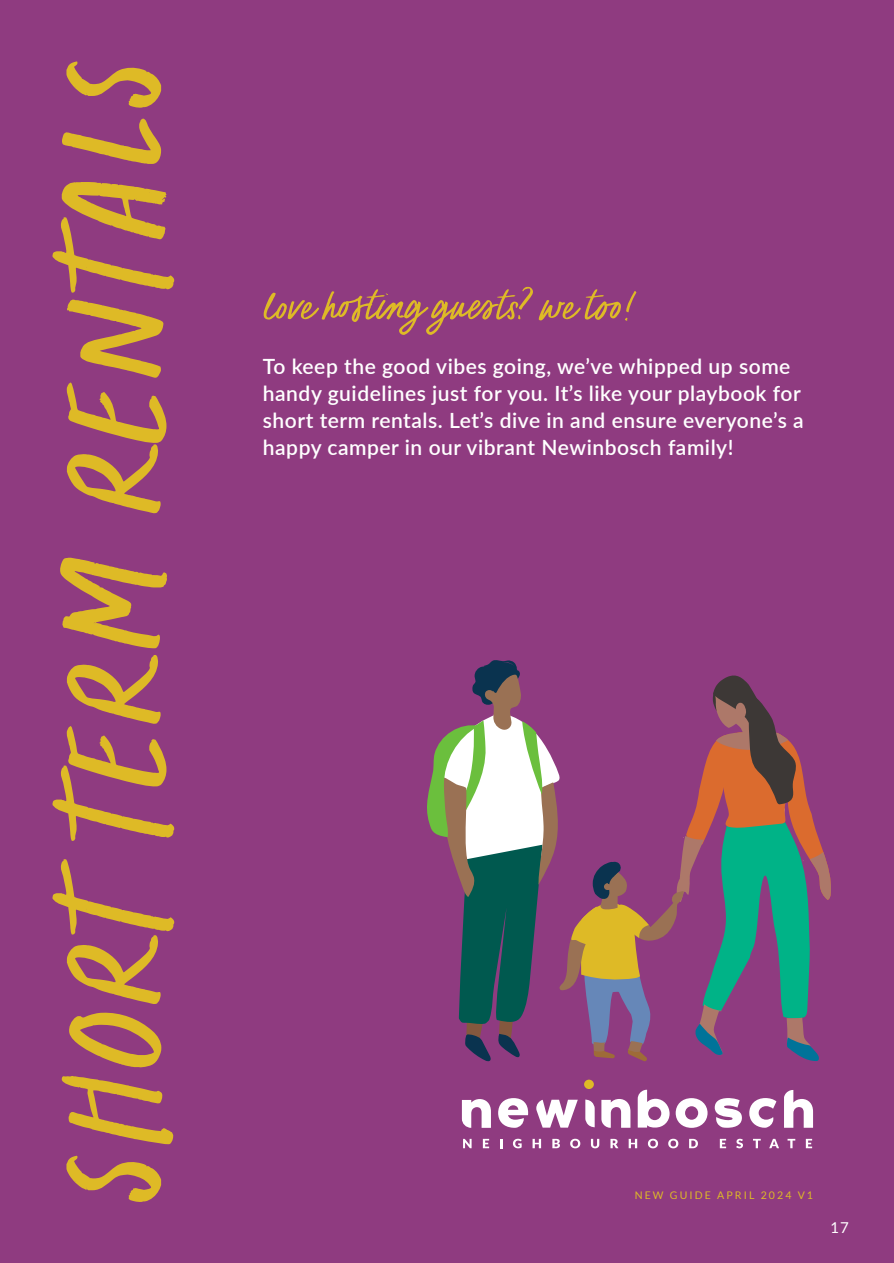
<style>
.page{position:relative;width:894px;height:1263px;background:#fff}
.page>*{position:absolute;margin:0;border:0;box-sizing:border-box;transform-origin:0 0}
.t1{font:223.5px "Oranges And Lemons Caps";letter-spacing:.015em;color:#deba26}
.t2{font:60px "Oranges And Lemons Script";color:#deba26}
.t3{font:600 21px/27px "Lato";letter-spacing:.025em;color:#fff}
.t4{font:15px "Lato";color:#fff}
.t5{font:10.5px "Lato";letter-spacing:.2em;color:#deba26}
</style>
<div class="page">
<div style="left:0;top:0;width:893px;height:1263px;background:#8f3b80"></div>
<svg style="left:427px;top:660px;width:404px;height:402px"></svg>
<svg style="left:463px;top:1139px;width:8px;height:9px"></svg>
<svg style="left:482px;top:1139px;width:7px;height:9px"></svg>
<svg style="left:500px;top:1139px;width:2px;height:9px"></svg>
<svg style="left:513px;top:1139px;width:8px;height:9px"></svg>
<svg style="left:532px;top:1139px;width:9px;height:9px"></svg>
<svg style="left:552px;top:1139px;width:7px;height:9px"></svg>
<svg style="left:570px;top:1139px;width:10px;height:9px"></svg>
<svg style="left:590px;top:1139px;width:9px;height:9px"></svg>
<svg style="left:610px;top:1139px;width:8px;height:9px"></svg>
<svg style="left:628px;top:1139px;width:9px;height:9px"></svg>
<svg style="left:647px;top:1139px;width:10px;height:9px"></svg>
<svg style="left:668px;top:1139px;width:10px;height:9px"></svg>
<svg style="left:689px;top:1139px;width:8px;height:9px"></svg>
<svg style="left:719px;top:1139px;width:6px;height:9px"></svg>
<svg style="left:736px;top:1139px;width:6px;height:9px"></svg>
<svg style="left:753px;top:1139px;width:7px;height:9px"></svg>
<svg style="left:769px;top:1139px;width:9px;height:9px"></svg>
<svg style="left:787px;top:1139px;width:7px;height:9px"></svg>
<svg style="left:805px;top:1139px;width:6px;height:9px"></svg>
<svg style="left:461px;top:1099px;width:29px;height:29px"></svg>
<svg style="left:498px;top:1098px;width:30px;height:30px"></svg>
<svg style="left:536px;top:1100px;width:41px;height:28px"></svg>
<svg style="left:583px;top:1080px;width:10px;height:9px"></svg>
<svg style="left:601px;top:1099px;width:29px;height:29px"></svg>
<svg style="left:637px;top:1090px;width:32px;height:38px"></svg>
<svg style="left:675px;top:1098px;width:32px;height:30px"></svg>
<svg style="left:714px;top:1098px;width:27px;height:30px"></svg>
<svg style="left:749px;top:1098px;width:27px;height:30px"></svg>
<svg style="left:784px;top:1090px;width:28px;height:38px"></svg>
<svg style="left:585px;top:1099px;width:9px;height:28px"></svg>
<h1 class="t1" style="left:24px;top:1207px;width:1153px;rotate:-90deg">SHORT TERM RENTALS</h1>
<h2 class="t2" style="left:263px;top:278px;width:375px">love hosting guests? we too!</h2>
<p class="t3" style="left:263px;top:352px;width:542px">To keep the good vibes going, we’ve whipped up some handy guidelines just for you. It’s like your playbook for short term rentals. Let’s dive in and ensure everyone’s a happy camper in our vibrant Newinbosch family!</p>
<p class="t5" style="left:634px;top:1189px;width:180px">NEW GUIDE APRIL 2024 V1</p>
<p class="t4" style="left:829px;top:1219px;width:20px">17</p>
</div>
